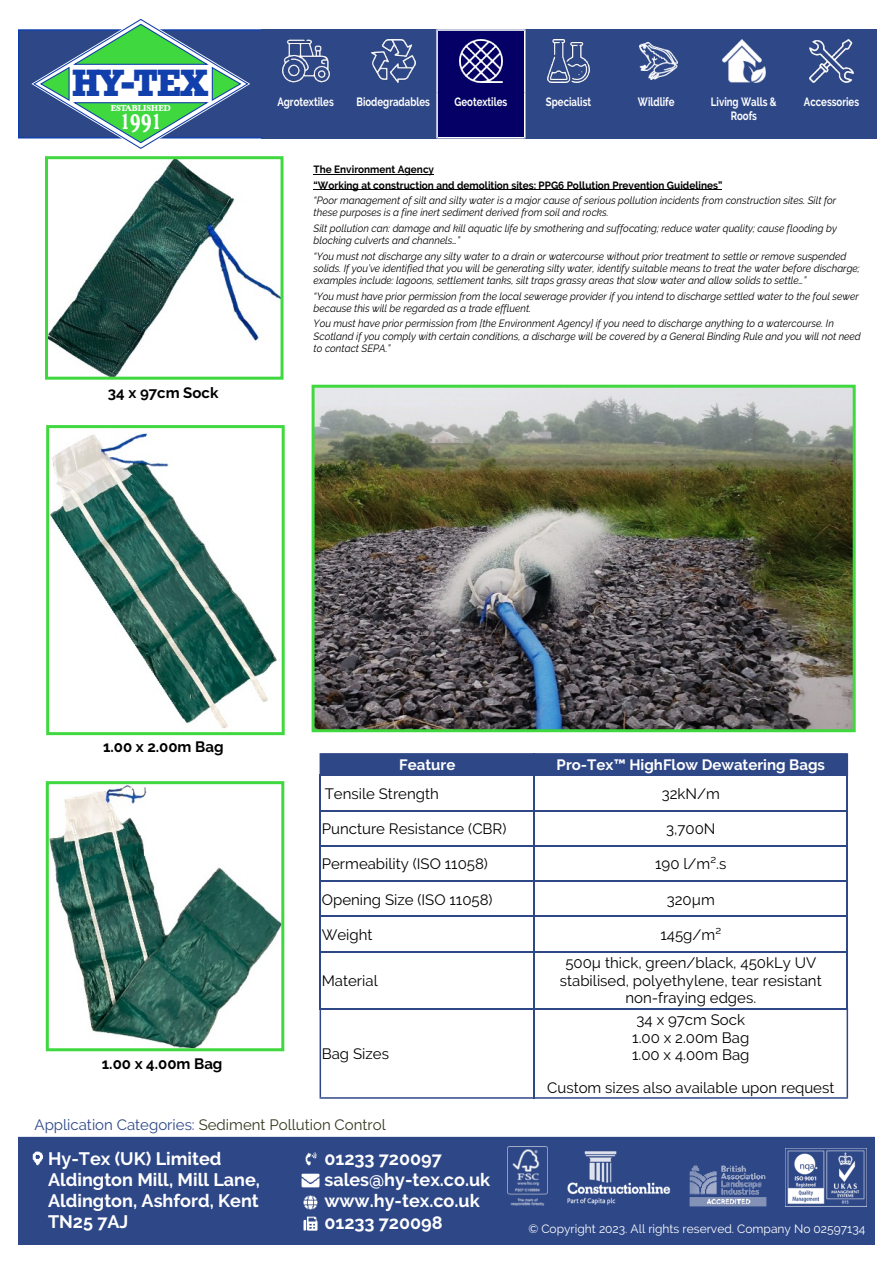
<style>
.page{position:relative;width:893px;height:1263px;background:#fff}
.page>*{position:absolute;margin:0;border:0;box-sizing:border-box;transform-origin:0 0}
.t1{font:700 36.6px "Stamford Heavy SF";color:#113fab}
.t2{font:20.55px "Casper Heavy SF Bold";color:#fff;scale:.79 1}
.t3{font:700 18px/21.1px "Raleway";color:#fff}
.t4{font:15px/17.7px "Raleway";color:#000;text-align:center}
.t5{font:15px "Raleway";color:#32381d}
.t6{font:700 15px "Raleway";color:#fff}
.t7{font:700 15px "Raleway";color:#000}
.t8{font:700 12px/14.1px "Raleway";color:#fff;text-align:center;scale:.8 1}
.t9{font:12px "Raleway";color:#fff}
.t10{font:italic 10.5px/12.3px "Raleway";color:#000;scale:.95 1}
.t11{font:700 10.5px/15.3px "Raleway";color:#000;scale:.95 1}
.t12{font:8.25px "Casablanca Heavy SF Bold";color:#fff}
.s1{font-size:23.85px}
.s2{color:#2e4787}
</style>
<div class="page">
<div style="left:18px;top:29px;width:246px;height:109px;background:#2e4787;border:2px solid #103eaa"></div>
<svg style="left:29px;top:18px;width:224px;height:131px"></svg>
<div style="left:261px;top:29px;width:615px;height:109px;background:#2e4787"></div>
<svg style="left:436px;top:29px;width:89px;height:109px;background:#15116f"></svg>
<img style="left:282px;top:40px;width:47px;height:42px">
<img style="left:371px;top:40px;width:44px;height:42px">
<img style="left:460px;top:40px;width:42px;height:42px">
<img style="left:547px;top:40px;width:43px;height:42px">
<img style="left:722px;top:40px;width:43px;height:42px">
<img style="left:810px;top:40px;width:43px;height:42px">
<img style="left:640px;top:42px;width:38px;height:38px">
<div style="left:18px;top:1137px;width:857px;height:108px;background:#2e4787"></div>
<img style="left:507px;top:1147px;width:40px;height:58px">
<img style="left:567px;top:1152px;width:103px;height:53px">
<img style="left:786px;top:1148px;width:80px;height:56px">
<img style="left:689px;top:1166px;width:78px;height:41px">
<hr style="left:320px;top:810px;width:215px;height:1px;background:#2e4787">
<hr style="left:534px;top:810px;width:314px;height:1px;background:#2e4787">
<hr style="left:320px;top:845px;width:215px;height:2px;background:#2e4787">
<hr style="left:534px;top:845px;width:314px;height:2px;background:#2e4787">
<hr style="left:320px;top:880px;width:215px;height:2px;background:#2e4787">
<hr style="left:534px;top:880px;width:314px;height:2px;background:#2e4787">
<hr style="left:320px;top:916px;width:215px;height:1px;background:#2e4787">
<hr style="left:534px;top:916px;width:314px;height:1px;background:#2e4787">
<hr style="left:320px;top:951px;width:215px;height:1px;background:#2e4787">
<hr style="left:534px;top:951px;width:314px;height:1px;background:#2e4787">
<hr style="left:320px;top:775px;width:1px;height:36px;background:#2e4787">
<hr style="left:320px;top:810px;width:1px;height:37px;background:#2e4787">
<hr style="left:320px;top:845px;width:1px;height:37px;background:#2e4787">
<hr style="left:320px;top:880px;width:1px;height:37px;background:#2e4787">
<hr style="left:320px;top:916px;width:1px;height:36px;background:#2e4787">
<hr style="left:320px;top:951px;width:1px;height:58px;background:#2e4787">
<hr style="left:534px;top:775px;width:1px;height:36px;background:#2e4787">
<hr style="left:534px;top:810px;width:1px;height:37px;background:#2e4787">
<hr style="left:534px;top:845px;width:1px;height:37px;background:#2e4787">
<hr style="left:534px;top:880px;width:1px;height:37px;background:#2e4787">
<hr style="left:534px;top:916px;width:1px;height:36px;background:#2e4787">
<hr style="left:534px;top:951px;width:1px;height:58px;background:#2e4787">
<div style="left:320px;top:753px;width:528px;height:23px;background:#2e4787"></div>
<hr style="left:847px;top:775px;width:1px;height:36px;background:#2e4787">
<hr style="left:847px;top:810px;width:1px;height:37px;background:#2e4787">
<hr style="left:847px;top:845px;width:1px;height:37px;background:#2e4787">
<hr style="left:847px;top:880px;width:1px;height:37px;background:#2e4787">
<hr style="left:847px;top:916px;width:1px;height:36px;background:#2e4787">
<hr style="left:847px;top:951px;width:1px;height:58px;background:#2e4787">
<svg style="left:320px;top:1008px;width:528px;height:91px"></svg>
<img style="left:49px;top:160px;width:231px;height:216px">
<div style="left:45px;top:156px;width:239px;height:224px;border:3px solid #3fd83f"></div>
<img style="left:50px;top:785px;width:230px;height:262px">
<div style="left:46px;top:781px;width:238px;height:270px;border:3px solid #3fd83f"></div>
<img style="left:50px;top:433px;width:227px;height:296px">
<div style="left:46px;top:425px;width:239px;height:310px;border:3px solid #3fd83f"></div>
<img style="left:316px;top:389px;width:536px;height:339px">
<div style="left:312px;top:385px;width:544px;height:347px;border:3px solid #3fd83f"></div>
<hr style="left:314px;top:174px;width:120px;height:1px;background:#000">
<hr style="left:314px;top:189px;width:408px;height:1px;background:#000">
<h1 class="t1" style="left:72px;top:62px;width:136px">HY-TEX</h1>
<h2 class="t2" style="left:120px;top:114px;width:53px">1<span class="s1">99</span>1</h2>
<p class="t12" style="left:111px;top:105px;width:62px">ESTABLISHED</p>
<h3 class="t7" style="left:108px;top:384px;width:112px">34 x 97cm Sock</h3>
<p class="t8" style="left:277px;top:95px;width:72px">Agrotextiles</p>
<p class="t8" style="left:356px;top:95px;width:94px">Biodegradables</p>
<p class="t8" style="left:454px;top:95px;width:68px">Geotextiles</p>
<p class="t8" style="left:546px;top:95px;width:58px">Specialist</p>
<p class="t8" style="left:638px;top:95px;width:47px">Wildlife</p>
<p class="t8" style="left:711px;top:95px;width:84px">Living Walls &amp;<br>Roofs</p>
<p class="t8" style="left:804px;top:95px;width:71px">Accessories</p>
<p class="t11" style="left:314px;top:162px;width:432px">The Environment Agency<br>“Working at construction and demolition sites: PPG6 Pollution Prevention Guidelines”</p>
<p class="t10" style="left:314px;top:194px;width:552px">“Poor management of silt and silty water is a major cause of serious pollution incidents from construction sites. Silt for these purposes is a fine inert sediment derived from soil and rocks.</p>
<p class="t10" style="left:314px;top:222px;width:552px">Silt pollution can: damage and kill aquatic life by smothering and suffocating; reduce water quality; cause flooding by blocking culverts and channels…”</p>
<p class="t10" style="left:314px;top:250px;width:576px">“You must not discharge any silty water to a drain or watercourse without prior treatment to settle or remove suspended solids. If you’ve identified that you will be generating silty water, identify suitable means to treat the water before discharge; examples include: lagoons, settlement tanks, silt traps grassy areas that slow water and allow solids to settle…”</p>
<p class="t10" style="left:314px;top:290px;width:575px">“You must have prior permission from the local sewerage provider if you intend to discharge settled water to the foul sewer because this will be regarded as a trade effluent.</p>
<p class="t10" style="left:314px;top:317px;width:578px">You must have prior permission from [the Environment Agency] if you need to discharge anything to a watercourse. In<br>Scotland if you comply with certain conditions, a discharge will be covered by a General Binding Rule and you will not need to contact SEPA.”</p>
<h3 class="t7" style="left:103px;top:738px;width:122px">1.00 x 2.00m Bag</h3>
<h3 class="t7" style="left:102px;top:1055px;width:122px">1.00 x 4.00m Bag</h3>
<h3 class="t6" style="left:399px;top:756px;width:58px">Feature</h3>
<h3 class="t6" style="left:557px;top:756px;width:270px">Pro-Tex™ HighFlow Dewatering Bags</h3>
<h3 class="t4" style="left:325px;top:785px;width:116px">Tensile Strength</h3>
<h3 class="t4" style="left:662px;top:785px;width:60px">32kN/m</h3>
<h3 class="t4" style="left:322px;top:820px;width:186px">Puncture Resistance (CBR)</h3>
<h3 class="t4" style="left:666px;top:820px;width:51px">3,700N</h3>
<h3 class="t4" style="left:322px;top:855px;width:168px">Permeability (ISO 11058)</h3>
<h3 class="t4" style="left:655px;top:855px;width:73px">190 l/m².s</h3>
<h3 class="t4" style="left:322px;top:890px;width:172px">Opening Size (ISO 11058)</h3>
<h3 class="t4" style="left:667px;top:890px;width:50px">320µm</h3>
<h3 class="t4" style="left:322px;top:926px;width:52px">Weight</h3>
<h3 class="t4" style="left:660px;top:926px;width:62px">145g/m²</h3>
<h3 class="t4" style="left:322px;top:972px;width:57px">Material</h3>
<h3 class="t4" style="left:560px;top:954px;width:263px">500µ thick, green/black, 450kLy UV stabilised, polyethylene, tear resistant non-fraying edges.</h3>
<h3 class="t4" style="left:322px;top:1045px;width:69px">Bag Sizes</h3>
<h3 class="t4" style="left:632px;top:1011px;width:119px">34 x 97cm Sock<br>1.00 x 2.00m Bag<br>1.00 x 4.00m Bag</h3>
<h3 class="t4" style="left:547px;top:1079px;width:289px">Custom sizes also available upon request</h3>
<h3 class="t5" style="left:35px;top:1115px;width:353px"><span class="s2">Application Categories:</span> Sediment Pollution Control</h3>
<h3 class="t3" style="left:48px;top:1148px;width:214px">Hy-Tex (UK) Limited<br>Aldington Mill, Mill Lane,<br>Aldington, Ashford, Kent<br>TN25 7AJ</h3>
<h3 class="t3" style="left:324px;top:1148px;width:167px">01233 720097 sales@hy-tex.co.uk www.hy-tex.co.uk<br>01233 720098</h3>
<p class="t9" style="left:528px;top:1222px;width:338px">© Copyright 2023. All rights reserved. Company No 02597134</p>
<p class="t9" style="left:533px;top:1222px;width:148px">© Copyright 2020. All right</p>
</div>
